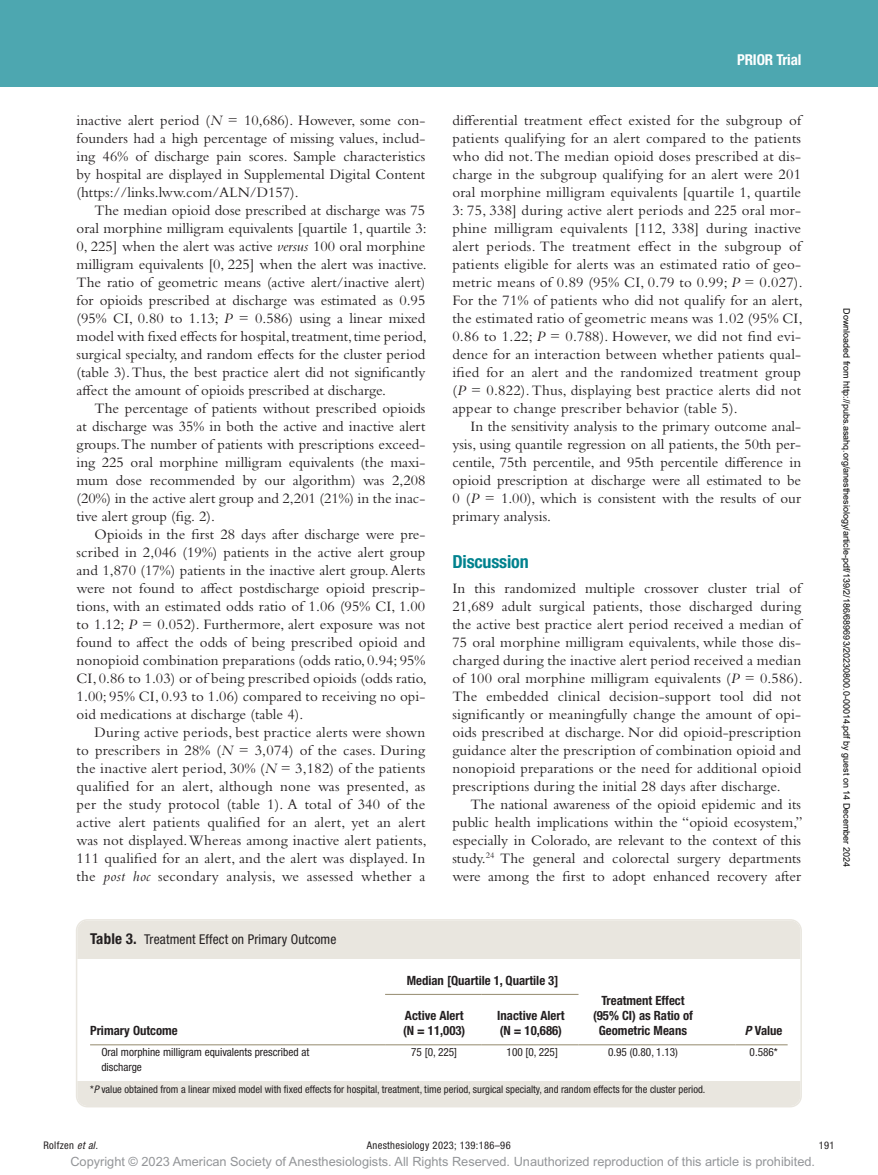
<style>
.page{position:relative;width:878px;height:1175px;background:#fff}
.page>*{position:absolute;margin:0;border:0;box-sizing:border-box;transform-origin:0 0}
.t1{font:700 condensed 18px "Helvetica Neue LT Std";letter-spacing:-.01em;color:#00828e}
.t2{font:15px/18px "Bembo Std";color:#231f20;text-align:justify}
.t3{font:700 condensed 15px "Helvetica Neue LT Std";letter-spacing:-.01em;color:#fff}
.t4{font:condensed 13.5px "Helvetica Neue LT Std";letter-spacing:.01em;color:#231f20}
.t5{font:700 condensed 12.75px/15px "Helvetica Neue LT Std";color:#231f20}
.t6{font:12.75px "Arial MT Std";color:#939598}
.t7{font:condensed 11.25px/14.2px "Helvetica Neue LT Std";color:#231f20}
.t8{font:condensed 10.5px "Helvetica Neue LT Std";color:#231f20}
.t9{font:condensed 10.5px "Helvetica Neue LT Std";letter-spacing:.03em;color:#231f20}
.t10{font:9px "Arial";color:#000}
.s1{font-style:italic}
.s2{font-weight:700;font-size:15px}
</style>
<div class="page">
<div style="left:0;top:0;width:878px;height:86px;background:#4da7b0"></div>
<div style="left:77px;top:920px;width:723px;height:38px;background:#e9e6df"></div>
<div style="left:77px;top:1081px;width:723px;height:24px;background:#e9e6df"></div>
<hr style="left:90px;top:1044px;width:295px;height:1px;background:#9f967d">
<hr style="left:578px;top:1044px;width:157px;height:1px;background:#9f967d">
<hr style="left:735px;top:1044px;width:52px;height:1px;background:#9f967d">
<hr style="left:385px;top:1044px;width:97px;height:1px;background:#9f967d">
<hr style="left:482px;top:1044px;width:96px;height:1px;background:#9f967d">
<hr style="left:385px;top:993px;width:97px;height:2px;background:#9f967d">
<hr style="left:482px;top:993px;width:96px;height:2px;background:#9f967d">
<div style="left:76px;top:919px;width:725px;height:188px;border:2px solid #e9e6df;border-radius:11px"></div>
<p class="t3" style="left:737px;top:51px;width:66px">PRIOR Trial</p>
<p class="t2" style="left:77px;top:111px;width:350px">inactive alert period (<span class="s1">N</span> = 10,686). However, some con&shy;founders had a high percentage of missing values, includ&shy;ing 46% of discharge pain scores. Sample characteristics by hospital are displayed in Supplemental Digital Content (https://links.lww.com/ALN/D157).</p>
<p class="t2" style="left:77px;top:201px;width:352px;text-indent:18px">The median opioid dose prescribed at discharge was 75 oral morphine milligram equivalents [quartile 1, quartile 3:<br>0, 225] when the alert was active <span class="s1">versus</span> 100 oral morphine milligram equivalents [0, 225] when the alert was inactive.<br>The ratio of geometric means (active alert/inactive alert) for opioids prescribed at discharge was estimated as 0.95 (95% CI, 0.80 to 1.13; <span class="s1">P</span> = 0.586) using a linear mixed model with fixed effects for hospital, treatment, time period, surgical specialty, and random effects for the cluster period (table 3). Thus, the best practice alert did not significantly affect the amount of opioids prescribed at discharge.</p>
<p class="t2" style="left:77px;top:399px;width:350px;text-indent:18px">The percentage of patients without prescribed opioids at discharge was 35% in both the active and inactive alert groups. The number of patients with prescriptions exceed&shy;ing 225 oral morphine milligram equivalents (the maxi&shy;mum dose recommended by our algorithm) was 2,208 (20%) in the active alert group and 2,201 (21%) in the inac&shy;tive alert group (fig. 2).</p>
<p class="t2" style="left:77px;top:525px;width:352px;text-indent:18px">Opioids in the first 28 days after discharge were pre&shy;scribed in 2,046 (19%) patients in the active alert group and 1,870 (17%) patients in the inactive alert group. Alerts were not found to affect postdischarge opioid prescrip&shy;tions, with an estimated odds ratio of 1.06 (95% CI, 1.00 to 1.12; <span class="s1">P</span> = 0.052). Furthermore, alert exposure was not found to affect the odds of being prescribed opioid and nonopioid combination preparations (odds ratio, 0.94; 95% CI, 0.86 to 1.03) or of being prescribed opioids (odds ratio, 1.00; 95% CI, 0.93 to 1.06) compared to receiving no opi&shy;oid medications at discharge (table 4).</p>
<p class="t2" style="left:77px;top:723px;width:352px;text-indent:18px">During active periods, best practice alerts were shown to prescribers in 28% (<span class="s1">N</span> = 3,074) of the cases. During the inactive alert period, 30% (<span class="s1">N</span> = 3,182) of the patients qualified for an alert, although none was presented, as per the study protocol (table 1). A total of 340 of the active alert patients qualified for an alert, yet an alert was not displayed. Whereas among inactive alert patients, 111 qualified for an alert, and the alert was displayed. In the <span class="s1">post hoc</span> secondary analysis, we assessed whether a</p>
<p class="t2" style="left:452px;top:111px;width:352px">differential treatment effect existed for the subgroup of patients qualifying for an alert compared to the patients who did not. The median opioid doses prescribed at dis&shy;charge in the subgroup qualifying for an alert were 201 oral morphine milligram equivalents [quartile 1, quartile 3: 75, 338] during active alert periods and 225 oral mor&shy;phine milligram equivalents [112, 338] during inactive alert periods. The treatment effect in the subgroup of patients eligible for alerts was an estimated ratio of geo&shy;metric means of 0.89 (95% CI, 0.79 to 0.99; <span class="s1">P</span> = 0.027).<br>For the 71% of patients who did not qualify for an alert, the estimated ratio of geometric means was 1.02 (95% CI, 0.86 to 1.22; <span class="s1">P</span> = 0.788). However, we did not find evi&shy;dence for an interaction between whether patients qual&shy;ified for an alert and the randomized treatment group (<span class="s1">P</span> = 0.822). Thus, displaying best practice alerts did not appear to change prescriber behavior (table 5).</p>
<p class="t2" style="left:452px;top:417px;width:350px;text-indent:18px">In the sensitivity analysis to the primary outcome anal&shy;ysis, using quantile regression on all patients, the 50th per&shy;centile, 75th percentile, and 95th percentile difference in opioid prescription at discharge were all estimated to be 0 (<span class="s1">P</span> = 1.00), which is consistent with the results of our primary analysis.</p>
<p class="t1" style="left:452px;top:551px;width:78px">Discussion</p>
<p class="t2" style="left:452px;top:579px;width:352px">In this randomized multiple crossover cluster trial of 21,689 adult surgical patients, those discharged during the active best practice alert period received a median of 75 oral morphine milligram equivalents, while those dis&shy;charged during the inactive alert period received a median of 100 oral morphine milligram equivalents (<span class="s1">P</span> = 0.586).<br>The embedded clinical decision-support tool did not significantly or meaningfully change the amount of opi&shy;oids prescribed at discharge. Nor did opioid-prescription guidance alter the prescription of combination opioid and nonopioid preparations or the need for additional opioid prescriptions during the initial 28 days after discharge.</p>
<p class="t2" style="left:452px;top:795px;width:352px;text-indent:18px">The national awareness of the opioid epidemic and its public health implications within the “opioid ecosystem,” especially in Colorado, are relevant to the context of this study.<sup>24</sup> The general and colorectal surgery departments were among the first to adopt enhanced recovery after</p>
<p class="t10" style="left:850px;top:308px;width:560px;rotate:90deg">Downloaded from http://pubs.asahq.org/anesthesiology/article-pdf/139/2/186/689693/20230800.0-00014.pdf by guest on 14 December 2024</p>
<p class="t4" style="left:90px;top:931px;width:248px"><span class="s2">Table 3.</span> Treatment Effect on Primary Outcome</p>
<p class="t5" style="left:90px;top:1022px;width:89px">Primary Outcome</p>
<p class="t5" style="left:406px;top:972px;width:153px">Median [Quartile 1, Quartile 3]</p>
<p class="t5" style="left:403px;top:1007px;width:64px">Active Alert (N = 11,003)</p>
<p class="t5" style="left:497px;top:1007px;width:69px">Inactive Alert (N = 10,686)</p>
<p class="t5" style="left:593px;top:992px;width:101px;text-align:center">Treatment Effect (95% CI) as Ratio of<br>Geometric Means</p>
<p class="t5" style="left:745px;top:1022px;width:39px"><span class="s1">P</span> Value</p>
<p class="t7" style="left:101px;top:1045px;width:209px">Oral morphine milligram equivalents prescribed at discharge</p>
<p class="t7" style="left:411px;top:1045px;width:47px">75 [0, 225]</p>
<p class="t7" style="left:506px;top:1045px;width:53px">100 [0, 225]</p>
<p class="t7" style="left:608px;top:1045px;width:71px">0.95 (0.80, 1.13)</p>
<p class="t7" style="left:749px;top:1045px;width:30px">0.586*</p>
<p class="t8" style="left:90px;top:1083px;width:616px">*<span class="s1">P</span> value obtained from a linear mixed model with fixed effects for hospital, treatment, time period, surgical specialty, and random effects for the cluster period.</p>
<p class="t9" style="left:44px;top:1139px;width:56px">Rolfzen <span class="s1">et al.</span></p>
<p class="t9" style="left:367px;top:1139px;width:145px">Anesthesiology 2023; 139:186–96</p>
<p class="t8" style="left:818px;top:1139px;width:17px">191</p>
<p class="t6" style="left:70px;top:1154px;width:746px">Copyright © 2023 American Society of Anesthesiologists. All Rights Reserved. Unauthorized reproduction of this article is prohibited.</p>
</div>
